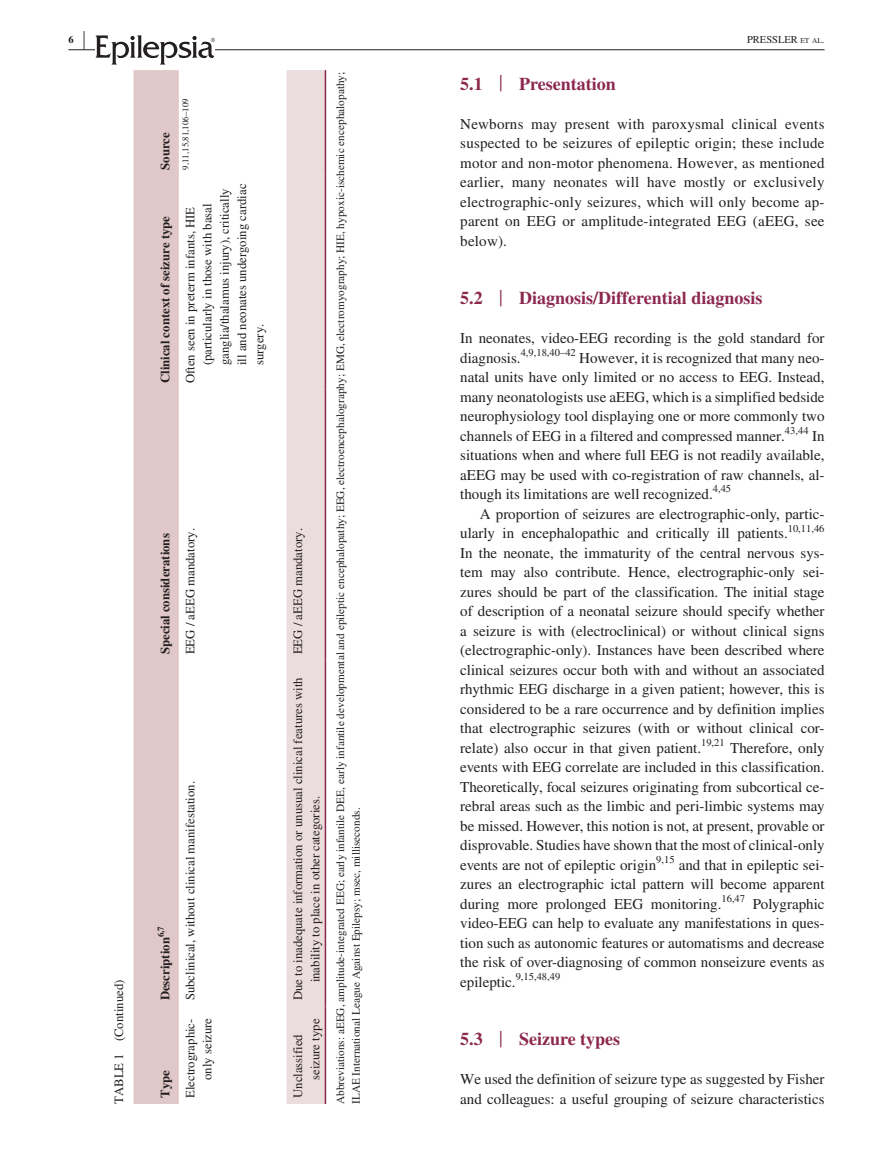
<style>
.page{position:relative;width:893px;height:1174px;background:#fff}
.page>*{position:absolute;margin:0;border:0;box-sizing:border-box;transform-origin:0 0}
.t1{font:700 25.95px "STIX";color:#231f20;scale:.36 1}
.t2{font:700 18px "STIX";color:#8c284e}
.t3{font:15px/19.5px "STIX";color:#231f20;text-align:justify}
.t4{font:12.75px/17.2px "STIX";color:#231f20}
.t5{font:700 12.75px "STIX";color:#231f20}
.t6{font:11.25px "STIX";color:#231f20}
.t7{font:10.5px "STIX";color:#231f20}
.t8{font:10.5px "STIX";color:#231f20}
.t9{font:700 10.5px "STIX";color:#231f20}
.t10{font:8.85px "STIX";color:#231f20}
.t11{font:700 8.85px "STIX";color:#231f20}
.s1{font-size:7.35px}
.s2{font-weight:400;font-size:23.7px}
</style>
<div class="page">
<hr style="left:68px;top:49px;width:756px;height:1px;background:#231f20">
<svg style="left:95px;top:35px;width:120px;height:30px"></svg>
<div style="left:134px;top:70px;width:45px;height:1034px;background:#e0c8c9"></div>
<div style="left:287px;top:70px;width:38px;height:1034px;background:#ebdcdd"></div>
<hr style="left:325px;top:1006px;width:1px;height:98px;background:#8c284e">
<hr style="left:325px;top:660px;width:1px;height:346px;background:#8c284e">
<hr style="left:325px;top:389px;width:1px;height:271px;background:#8c284e">
<hr style="left:325px;top:176px;width:1px;height:213px;background:#8c284e">
<hr style="left:325px;top:70px;width:1px;height:106px;background:#8c284e">
<p class="t9" style="left:68px;top:33px;width:7px">6</p>
<h1 class="t1" style="left:83px;top:25px;width:7px">|</h1>
<p class="t8" style="left:747px;top:32px;width:79px">PRESSLER <span class="s1">et al</span>.</p>
<p class="t2" style="left:460px;top:73px;width:157px">5.1 <span class="s2">|</span> Presentation</p>
<p class="t3" style="left:460px;top:115px;width:366px">Newborns may present with paroxysmal clinical events suspected to be seizures of epileptic origin; these include motor and non-motor phenomena. However, as mentioned earlier, many neonates will have mostly or exclusively electrographic-only seizures, which will only become ap&shy;parent on EEG or amplitude-integrated EEG (aEEG, see below).</p>
<p class="t6" style="left:333px;top:1104px;width:1033px;rotate:-90deg">Abbreviations: aEEG, amplitude-integrated EEG; early infantile DEE, early infantile developmental and epileptic encephalopathy; EEG, electroencephalography; EMG, electromyography; HIE, hypoxic-ischemic encephalopathy;</p>
<p class="t10" style="left:180px;top:170px;width:73px;rotate:-90deg">9,11,15,81,106–109</p>
<p class="t5" style="left:158px;top:170px;width:39px;rotate:-90deg">Source</p>
<p class="t4" style="left:182px;top:365px;width:183px;text-indent:-18px;rotate:-90deg">Often seen in preterm infants, HIE (particularly in those with basal ganglia/thalamus injury), critically ill and neonates undergoing cardiac surgery.</p>
<p class="t5" style="left:158px;top:383px;width:169px;rotate:-90deg">Clinical context of seizure type</p>
<p class="t2" style="left:460px;top:287px;width:304px">5.2 <span class="s2">|</span> Diagnosis/Differential diagnosis</p>
<p class="t3" style="left:460px;top:329px;width:366px">In neonates, video-EEG recording is the gold standard for diagnosis.</p>
<p class="t7" style="left:521px;top:345px;width:57px">4,9,18,40–42</p>
<p class="t3" style="left:460px;top:349px;width:366px;text-indent:119px">However, it is recognized that many neo&shy;natal units have only limited or no access to EEG. Instead, many neonatologists use aEEG, which is a simplified bedside neurophysiology tool displaying one or more commonly two channels of EEG in a filtered and compressed manner.</p>
<p class="t7" style="left:785px;top:423px;width:25px">43,44</p>
<p class="t3" style="left:460px;top:427px;width:366px;text-indent:352px">In situations when and where full EEG is not readily available, aEEG may be used with co-registration of raw channels, al&shy;though its limitations are well recognized.</p>
<p class="t7" style="left:713px;top:482px;width:20px">4,45</p>
<p class="t3" style="left:460px;top:505px;width:366px;text-indent:20px">A proportion of seizures are electrographic-only, partic&shy;ularly in encephalopathic and critically ill patients.</p>
<p class="t7" style="left:788px;top:521px;width:38px">10,11,46</p>
<p class="t3" style="left:460px;top:544px;width:366px">In the neonate, the immaturity of the central nervous sys&shy;tem may also contribute. Hence, electrographic-only sei&shy;zures should be part of the classification. The initial stage of description of a neonatal seizure should specify whether a seizure is with (electroclinical) or without clinical signs (electrographic-only). Instances have been described where clinical seizures occur both with and without an associated rhythmic EEG discharge in a given patient; however, this is considered to be a rare occurrence and by definition implies that electrographic seizures (with or without clinical cor&shy;relate) also occur in that given patient.</p>
<p class="t4" style="left:182px;top:654px;width:128px;rotate:-90deg">EEG / aEEG mandatory.</p>
<p class="t4" style="left:290px;top:654px;width:128px;rotate:-90deg">EEG / aEEG mandatory.</p>
<p class="t5" style="left:158px;top:654px;width:122px;rotate:-90deg">Special considerations</p>
<p class="t4" style="left:290px;top:982px;width:306px;text-indent:-18px;rotate:-90deg">Due to inadequate information or unusual clinical features with inability to place in other categories.</p>
<p class="t7" style="left:701px;top:735px;width:25px">19,21</p>
<p class="t3" style="left:460px;top:739px;width:366px;text-indent:270px">Therefore, only events with EEG correlate are included in this classification.<br>Theoretically, focal seizures originating from subcortical ce&shy;rebral areas such as the limbic and peri-limbic systems may be missed. However, this notion is not, at present, provable or disprovable. Studies have shown that the most of clinical-only events are not of epileptic origin</p>
<p class="t4" style="left:182px;top:1000px;width:221px;rotate:-90deg">Subclinical, without clinical manifestation.</p>
<p class="t6" style="left:348px;top:1104px;width:298px;rotate:-90deg">ILAE International League Against Epilepsy; msec, milliseconds.</p>
<p class="t7" style="left:656px;top:852px;width:20px">9,15</p>
<p class="t3" style="left:460px;top:856px;width:366px;text-indent:218px">and that in epileptic sei&shy;zures an electrographic ictal pattern will become apparent during more prolonged EEG monitoring.</p>
<p class="t7" style="left:721px;top:891px;width:25px">16,47</p>
<p class="t3" style="left:460px;top:895px;width:366px;text-indent:292px">Polygraphic video-EEG can help to evaluate any manifestations in ques&shy;tion such as autonomic features or automatisms and decrease the risk of over-diagnosing of common nonseizure events as epileptic.</p>
<p class="t11" style="left:156px;top:937px;width:13px;rotate:-90deg">6,7</p>
<p class="t5" style="left:158px;top:1000px;width:65px;rotate:-90deg">Description</p>
<p class="t7" style="left:516px;top:969px;width:46px">9,15,48,49</p>
<p class="t4" style="left:111px;top:1041px;width:63px;rotate:-90deg">(Continued)</p>
<p class="t4" style="left:182px;top:1098px;width:81px;text-align:right;rotate:-90deg">Electrographic&shy;only seizure</p>
<p class="t4" style="left:290px;top:1080px;width:63px;text-indent:-18px;rotate:-90deg">Unclassified seizure type</p>
<p class="t2" style="left:460px;top:1028px;width:161px">5.3 <span class="s2">|</span> Seizure types</p>
<p class="t3" style="left:460px;top:1070px;width:366px">We used the definition of seizure type as suggested by Fisher and colleagues: a useful grouping of seizure characteristics</p>
<p class="t4" style="left:111px;top:1104px;width:52px;rotate:-90deg">TABLE 1</p>
<p class="t5" style="left:158px;top:1098px;width:29px;rotate:-90deg">Type</p>
</div>
